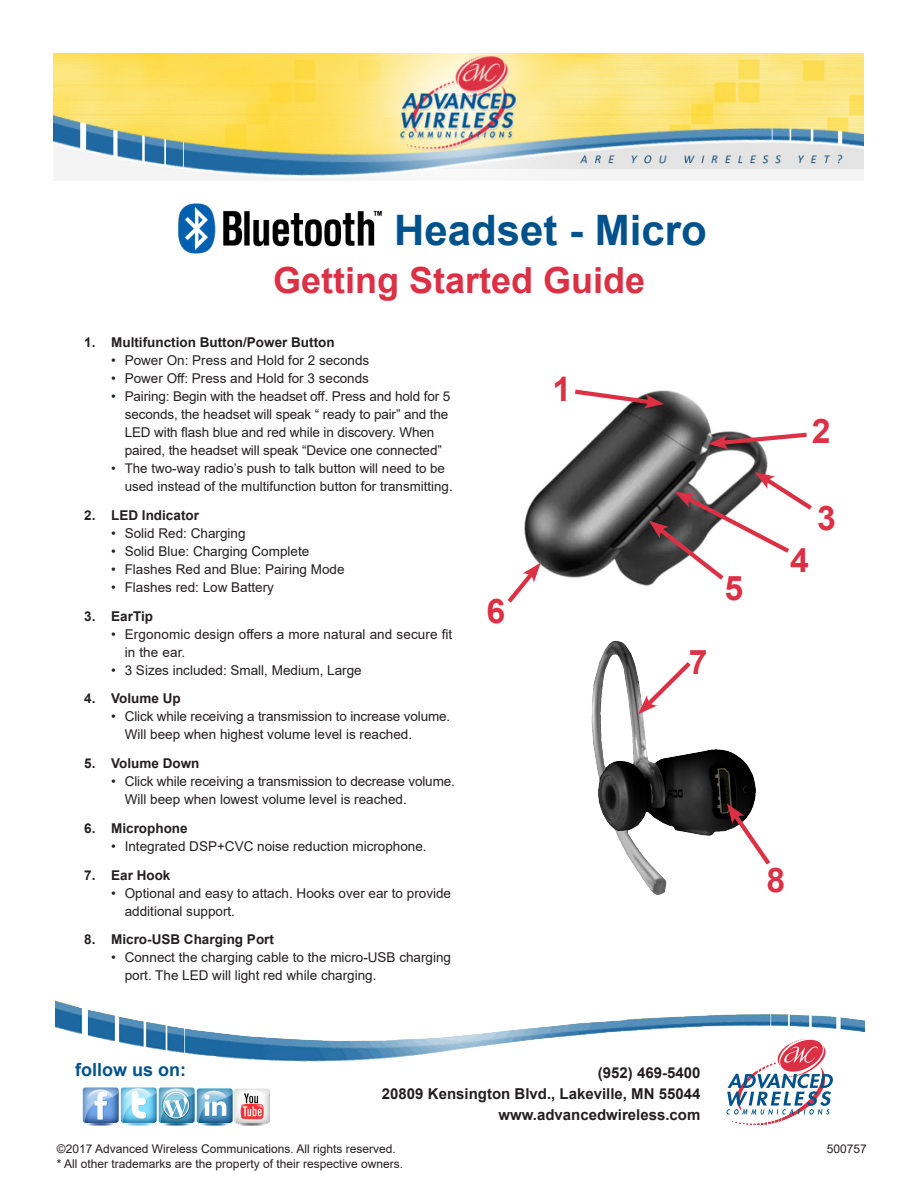
<style>
.page{position:relative;width:918px;height:1188px;background:#fff}
.page>*{position:absolute;margin:0;border:0;box-sizing:border-box;transform-origin:0 0}
.t1{font:700 42px "Arial";color:#00528c}
.t2{font:700 36px "Arial";color:#dc3044}
.t3{font:700 33.9px "Arial";color:#dc3044}
.t4{font:700 18px "Arial";color:#00528c}
.t5{font:700 15px/21px "Arial";color:#231f20;text-align:right}
.t6{font:13.5px/18px "Arial";color:#231f20}
.t7{font:700 13.5px "Arial";color:#231f20}
.t8{font:13.35px/18px "Arial";color:#231f20}
.t9{font:12px/14.4px "Arial";color:#231f20}
</style>
<div class="page">
<img style="left:53px;top:53px;width:811px;height:127px">
<img style="left:56px;top:1000px;width:808px;height:62px">
<svg style="left:726px;top:1039px;width:108px;height:86px"></svg>
<img style="left:83px;top:1088px;width:187px;height:38px">
<img style="left:174px;top:122px;width:213px;height:132px">
<img style="left:591px;top:640px;width:165px;height:255px">
<img style="left:524px;top:390px;width:244px;height:196px">
<svg style="left:507px;top:563px;width:34px;height:40px"></svg>
<svg style="left:638px;top:658px;width:57px;height:56px"></svg>
<svg style="left:570px;top:389px;width:94px;height:19px"></svg>
<svg style="left:649px;top:472px;width:163px;height:112px"></svg>
<svg style="left:708px;top:430px;width:99px;height:19px"></svg>
<svg style="left:727px;top:804px;width:44px;height:65px"></svg>
<h1 class="t1" style="left:394px;top:201px;width:314px">Headset - Micro</h1>
<h2 class="t2" style="left:273px;top:255px;width:374px">Getting Started Guide</h2>
<p class="t7" style="left:84px;top:333px;width:252px">1. Multifunction Button/Power Button</p>
<p class="t6" style="left:111px;top:351px;width:260px">• Power On: Press and Hold for 2 seconds</p>
<p class="t6" style="left:111px;top:369px;width:259px">• Power Off: Press and Hold for 3 seconds</p>
<p class="t6" style="left:125px;top:387px;width:327px;text-indent:-14px">• Pairing: Begin with the headset off. Press and hold for 5 seconds, the headset will speak “ ready to pair” and the LED with flash blue and red while in discovery. When paired, the headset will speak “Device one connected”</p>
<p class="t8" style="left:125px;top:459px;width:329px;text-indent:-13px">• The two-way radio’s push to talk button will need to be used instead of the multifunction button for transmitting.</p>
<p class="t7" style="left:84px;top:506px;width:116px">2. LED Indicator</p>
<p class="t6" style="left:111px;top:524px;width:136px">• Solid Red: Charging</p>
<p class="t6" style="left:111px;top:542px;width:200px">• Solid Blue: Charging Complete</p>
<p class="t6" style="left:111px;top:560px;width:235px">• Flashes Red and Blue: Pairing Mode</p>
<p class="t6" style="left:111px;top:578px;width:164px">• Flashes red: Low Battery</p>
<p class="t7" style="left:84px;top:606px;width:70px">3. EarTip</p>
<p class="t6" style="left:125px;top:625px;width:329px;text-indent:-14px">• Ergonomic design offers a more natural and secure fit in the ear.</p>
<p class="t6" style="left:111px;top:661px;width:252px">• 3 Sizes included: Small, Medium, Large</p>
<p class="t7" style="left:84px;top:689px;width:98px">4. Volume Up</p>
<p class="t6" style="left:125px;top:707px;width:327px;text-indent:-14px">• Click while receiving a transmission to increase volume.<br>Will beep when highest volume level is reached.</p>
<p class="t7" style="left:84px;top:754px;width:117px">5. Volume Down</p>
<p class="t6" style="left:125px;top:772px;width:332px;text-indent:-14px">• Click while receiving a transmission to decrease volume.<br>Will beep when lowest volume level is reached.</p>
<p class="t7" style="left:84px;top:819px;width:105px">6. Microphone</p>
<p class="t6" style="left:111px;top:837px;width:317px">• Integrated DSP+CVC noise reduction microphone.</p>
<p class="t7" style="left:84px;top:865px;width:88px">7. Ear Hook</p>
<p class="t6" style="left:125px;top:884px;width:328px;text-indent:-14px">• Optional and easy to attach. Hooks over ear to provide additional support.</p>
<p class="t7" style="left:84px;top:930px;width:191px">8. Micro-USB Charging Port</p>
<p class="t6" style="left:125px;top:949px;width:328px;text-indent:-14px">• Connect the charging cable to the micro-USB charging port. The LED will light red while charging.</p>
<h3 class="t3" style="left:553px;top:365px;width:20px">1</h3>
<h3 class="t3" style="left:486px;top:587px;width:20px">6</h3>
<h3 class="t3" style="left:689px;top:638px;width:20px">7</h3>
<h3 class="t3" style="left:724px;top:564px;width:20px">5</h3>
<h3 class="t3" style="left:812px;top:407px;width:20px">2</h3>
<h3 class="t3" style="left:790px;top:536px;width:20px">4</h3>
<h3 class="t3" style="left:817px;top:494px;width:20px">3</h3>
<h3 class="t3" style="left:767px;top:857px;width:20px">8</h3>
<h3 class="t4" style="left:75px;top:1057px;width:113px">follow us on:</h3>
<p class="t5" style="left:382px;top:1062px;width:320px">(952) 469-5400<br>20809 Kensington Blvd., Lakeville, MN 55044 www.advancedwireless.com</p>
<p class="t9" style="left:57px;top:1142px;width:348px">©2017 Advanced Wireless Communications. All rights reserved. * All other trademarks are the property of their respective owners.</p>
<p class="t9" style="left:827px;top:1142px;width:42px">500757</p>
</div>
